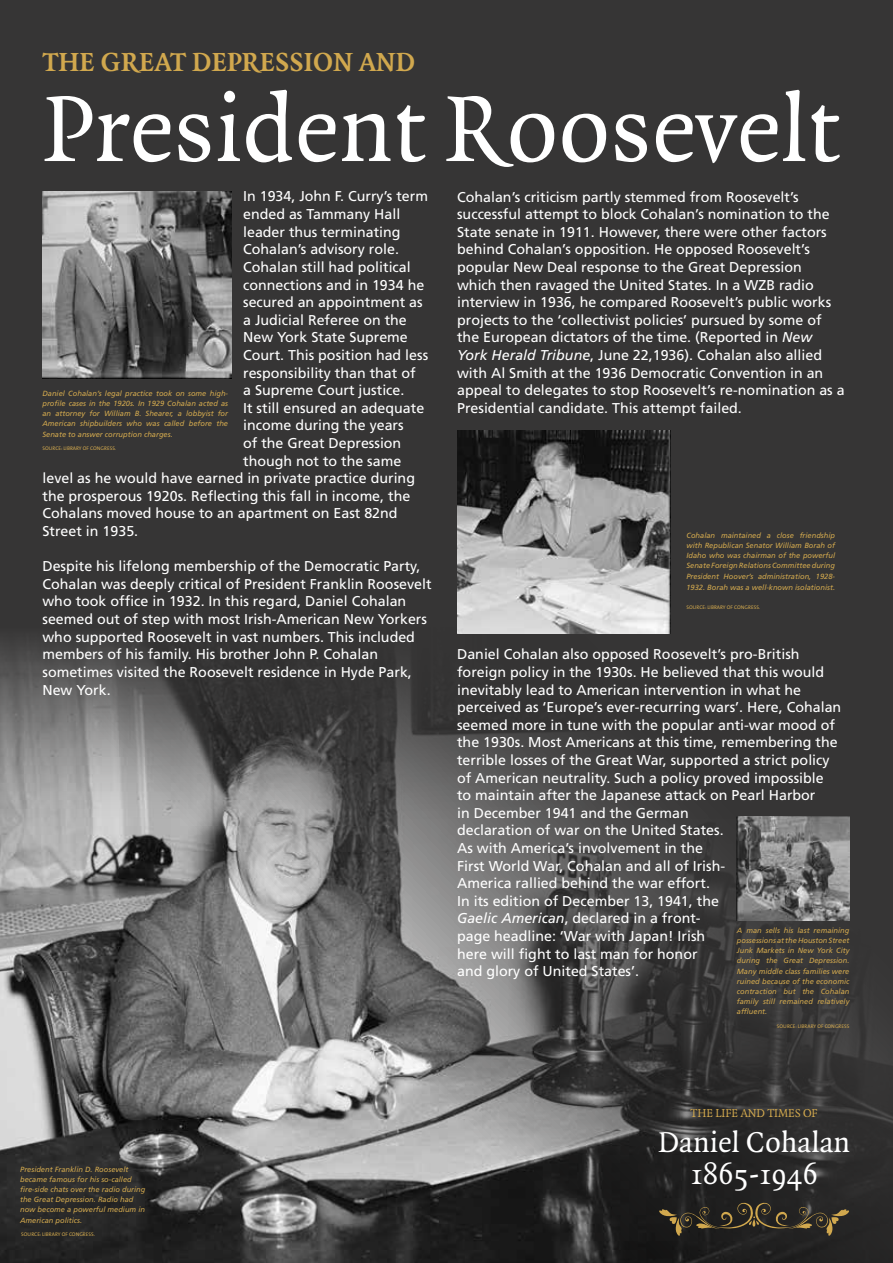
<style>
.page{position:relative;width:893px;height:1263px;background:#363535}
.page>*{position:absolute;margin:0;border:0;box-sizing:border-box;transform-origin:0 0}
.t1{font:100.35px "Quadraat";color:#fff}
.t2{font:30.75px/32px "Quadraat";color:#fff;text-align:center}
.t3{font:700 28.05px "Quadraat";color:#d1a84e}
.t4{font:14.25px/17.5px "Frutiger";color:#fff}
.t5{font:12.3px "Quadraat";letter-spacing:-.01em;color:#d1a84e}
.t6{font:italic 7.5px/10.1px "Frutiger";color:#d1a84e;text-align:justify}
.t7{font:5.25px "The Sans";color:#d1a84e}
.s1{font-style:italic}
</style>
<div class="page">
<img style="left:0;top:850px;width:893px;height:413px">
<svg style="left:0;top:528px;width:850px;height:322px"></svg>
<svg style="left:658px;top:1201px;width:192px;height:35px"></svg>
<img style="left:42px;top:191px;width:189px;height:187px">
<img style="left:457px;top:431px;width:213px;height:203px">
<img style="left:737px;top:817px;width:112px;height:103px">
<h3 class="t3" style="left:42px;top:47px;width:374px">THE GREAT DEPRESSION AND</h3>
<h1 class="t1" style="left:42px;top:77px;width:797px">President Roosevelt</h1>
<p class="t4" style="left:243px;top:188px;width:186px">In 1934, John F. Curry’s term</p>
<p class="t4" style="left:243px;top:205px;width:159px">ended as Tammany Hall</p>
<p class="t4" style="left:243px;top:223px;width:159px">leader thus terminating</p>
<p class="t4" style="left:243px;top:240px;width:157px">Cohalan’s advisory role.</p>
<p class="t4" style="left:243px;top:258px;width:169px">Cohalan still had political</p>
<p class="t4" style="left:243px;top:276px;width:183px">connections and in 1934 he</p>
<p class="t4" style="left:243px;top:293px;width:181px">secured an appointment as</p>
<p class="t4" style="left:243px;top:311px;width:165px">a Judicial Referee on the</p>
<p class="t4" style="left:243px;top:328px;width:166px">New York State Supreme</p>
<p class="t4" style="left:243px;top:346px;width:187px">Court. This position had less</p>
<p class="t4" style="left:243px;top:364px;width:174px">responsibility than that of</p>
<p class="t4" style="left:243px;top:381px;width:163px">a Supreme Court justice.</p>
<p class="t4" style="left:243px;top:399px;width:183px">It still ensured an adequate</p>
<p class="t4" style="left:243px;top:416px;width:162px">income during the years</p>
<p class="t4" style="left:243px;top:434px;width:160px">of the Great Depression</p>
<p class="t4" style="left:243px;top:452px;width:160px">though not to the same</p>
<p class="t4" style="left:42px;top:469px;width:374px">level as he would have earned in private practice during</p>
<p class="t4" style="left:42px;top:487px;width:369px">the prosperous 1920s. Reflecting this fall in income, the</p>
<p class="t4" style="left:42px;top:505px;width:357px">Cohalans moved house to an apartment on East 82nd</p>
<p class="t4" style="left:42px;top:522px;width:97px">Street in 1935.</p>
<p class="t4" style="left:42px;top:557px;width:391px">Despite his lifelong membership of the Democratic Party, Cohalan was deeply critical of President Franklin Roosevelt who took office in 1932. In this regard, Daniel Cohalan seemed out of step with most Irish-American New Yorkers who supported Roosevelt in vast numbers. This included members of his family. His brother John P. Cohalan sometimes visited the Roosevelt residence in Hyde Park, New York.</p>
<p class="t6" style="left:42px;top:388px;width:187px">Daniel Cohalan’s legal practice took on some high&shy;profile cases in the 1920s. In 1929 Cohalan acted as an attorney for William B. Shearer, a lobbyist for American shipbuilders who was called before the Senate to answer corruption charges.</p>
<p class="t7" style="left:42px;top:444px;width:75px">SOURCE: LIBRARY OF CONGRESS.</p>
<p class="t4" style="left:457px;top:188px;width:389px">Cohalan’s criticism partly stemmed from Roosevelt’s successful attempt to block Cohalan’s nomination to the State senate in 1911. However, there were other factors behind Cohalan’s opposition. He opposed Roosevelt’s popular New Deal response to the Great Depression which then ravaged the United States. In a WZB radio interview in 1936, he compared Roosevelt’s public works projects to the ‘collectivist policies’ pursued by some of the European dictators of the time. (Reported in <span class="s1">New York Herald Tribune</span>, June 22,1936). Cohalan also allied with Al Smith at the 1936 Democratic Convention in an appeal to delegates to stop Roosevelt’s re-nomination as a Presidential candidate. This attempt failed.</p>
<p class="t6" style="left:686px;top:530px;width:150px">Cohalan maintained a close friendship with Republican Senator William Borah of Idaho who was chairman of the powerful Senate Foreign Relations Committee during President Hoover’s administration, 1928-</p>
<p class="t6" style="left:686px;top:582px;width:150px">1932. Borah was a well-known isolationist.</p>
<p class="t7" style="left:686px;top:603px;width:75px">SOURCE: LIBRARY OF CONGRESS.</p>
<p class="t4" style="left:457px;top:645px;width:386px">Daniel Cohalan also opposed Roosevelt’s pro-British foreign policy in the 1930s. He believed that this would inevitably lead to American intervention in what he perceived as ‘Europe’s ever-recurring wars’. Here, Cohalan seemed more in tune with the popular anti-war mood of the 1930s. Most Americans at this time, remembering the terrible losses of the Great War, supported a strict policy of American neutrality. Such a policy proved impossible to maintain after the Japanese attack on Pearl Harbor<br>in December 1941 and the German<br>declaration of war on the United States.<br>As with America’s involvement in the<br>First World War, Cohalan and all of Irish-<br>America rallied behind the war effort.<br>In its edition of December 13, 1941, the<br><span class="s1">Gaelic American</span>, declared in a front-<br>page headline: ‘War with Japan! Irish<br>here will fight to last man for honor<br>and glory of United States’.</p>
<p class="t6" style="left:737px;top:925px;width:114px">A man sells his last remaining possessions at the Houston Street Junk Markets in New York City during the Great Depression.<br>Many middle class families were ruined because of the economic contraction but the Cohalan family still remained relatively affluent.</p>
<p class="t7" style="left:777px;top:1021px;width:74px">SOURCE: LIBRARY OF CONGRESS</p>
<p class="t6" style="left:20px;top:1164px;width:127px;text-align:left">President Franklin D. Roosevelt became famous for his so-called fire-side chats over the radio during the Great Depression. Radio had now become a powerful medium in<br>American politics.</p>
<p class="t7" style="left:21px;top:1230px;width:75px">SOURCE: LIBRARY OF CONGRESS.</p>
<p class="t5" style="left:691px;top:1106px;width:129px">THE LIFE AND TIMES OF</p>
<h2 class="t2" style="left:658px;top:1127px;width:193px">Daniel Cohalan<br>1865-1946</h2>
</div>
